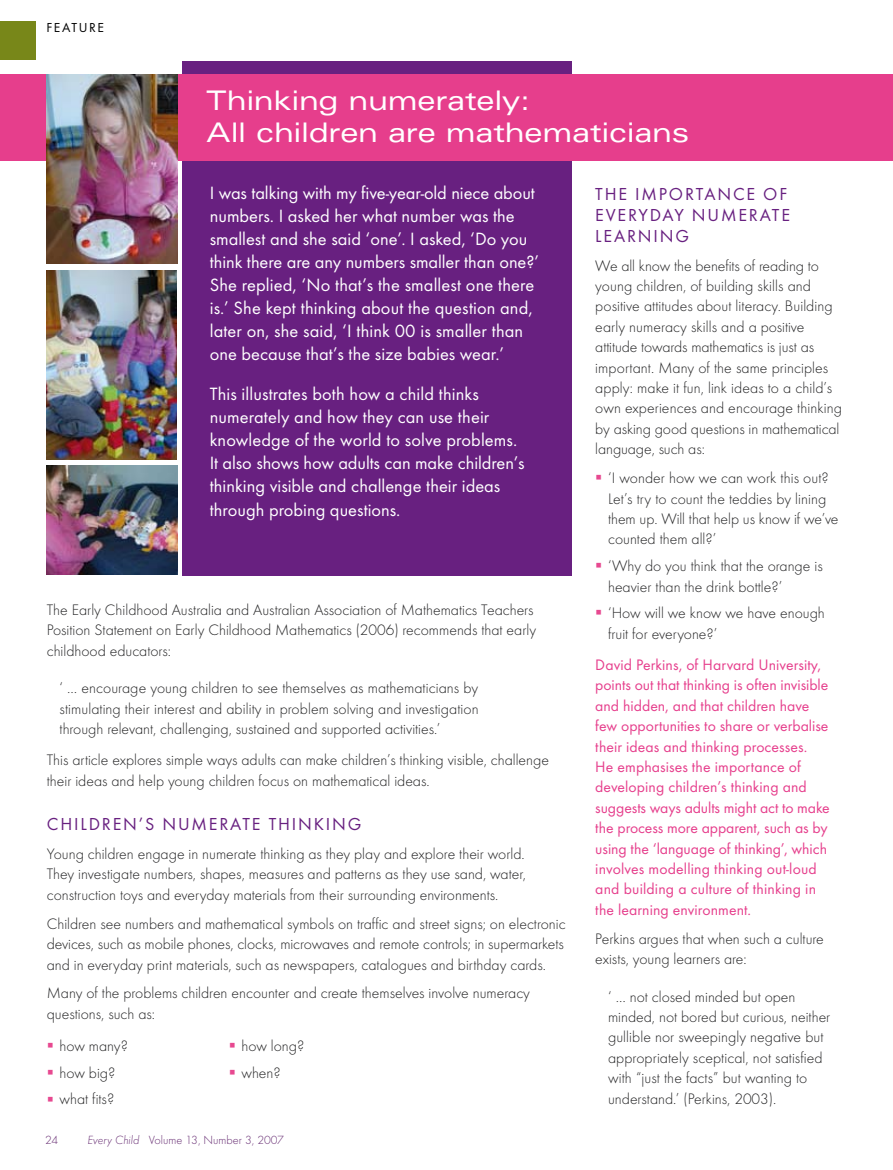
<style>
.page{position:relative;width:893px;height:1170px;background:#fff}
.page>*{position:absolute;margin:0;border:0;box-sizing:border-box;transform-origin:0 0}
.t1{font:expanded 27px/32.4px "Univers";letter-spacing:-.01em;color:#fff}
.t2{font:18.45px/23px "Futura T";color:#fff}
.t3{font:18px/21px "Futura T";letter-spacing:.1em;color:#682080;text-align:justify}
.t4{font:300 15.75px/20.4px "Futura T";color:#212122}
.t5{font:15.75px/20.4px "Futura T";letter-spacing:.005em;color:#e63e8c}
.t6{font:13.5px "Futura T";letter-spacing:.11em;color:#000}
.t7{font:300 12.3px "Futura T";color:#662c72}
.s1{font-style:italic}
</style>
<div class="page">
<div style="left:183px;top:61px;width:389px;height:514px;background:#682080"></div>
<div style="left:0;top:74px;width:893px;height:87px;background:#e63e8c"></div>
<div style="left:0;top:21px;width:36px;height:39px;background:#788719"></div>
<img style="left:47px;top:270px;width:130px;height:189px">
<img style="left:47px;top:465px;width:130px;height:109px">
<img style="left:47px;top:74px;width:130px;height:190px">
<p class="t6" style="left:47px;top:20px;width:57px">feature</p>
<h1 class="t1" style="left:207px;top:83px;width:484px">Thinking numerately:<br>All children are mathematicians</h1>
<p class="t2" style="left:210px;top:181px;width:331px">I was talking with my five-year-old niece about numbers. I asked her what number was the smallest and she said ‘one’. I asked, ‘Do you think there are any numbers smaller than one?’ She replied, ‘No that’s the smallest one there is.’ She kept thinking about the question and, later on, she said, ‘I think 00 is smaller than one because that’s the size babies wear.’</p>
<p class="t2" style="left:210px;top:382px;width:316px">This illustrates both how a child thinks numerately and how they can use their knowledge of the world to solve problems.<br>It also shows how adults can make children’s thinking visible and challenge their ideas through probing questions.</p>
<p class="t4" style="left:47px;top:599px;width:491px">The Early Childhood Australia and Australian Association of Mathematics Teachers<br>Position Statement on Early Childhood Mathematics (2006) recommends that early childhood educators:</p>
<p class="t4" style="left:60px;top:677px;width:421px;text-align:justify">‘ … encourage young children to see themselves as mathematicians by stimulating their interest and ability in problem solving and investigation through relevant, challenging, sustained and supported activities.’</p>
<p class="t4" style="left:47px;top:749px;width:504px">This article explores simple ways adults can make children’s thinking visible, challenge their ideas and help young children focus on mathematical ideas.</p>
<p class="t3" style="left:47px;top:813px;width:312px">Ch ildren’s numerate th inking</p>
<p class="t4" style="left:47px;top:843px;width:481px;text-align:justify">Young children engage in numerate thinking as they play and explore their world.<br>They investigate numbers, shapes, measures and patterns as they use sand, water, construction toys and everyday materials from their surrounding environments.</p>
<p class="t4" style="left:47px;top:913px;width:520px;text-align:justify">Children see numbers and mathematical symbols on traffic and street signs; on electronic devices, such as mobile phones, clocks, microwaves and remote controls; in supermarkets and in everyday print materials, such as newspapers, catalogues and birthday cards.</p>
<p class="t4" style="left:47px;top:982px;width:485px">Many of the problems children encounter and create themselves involve numeracy questions, such as:</p>
<p class="t4" style="left:60px;top:1032px;width:70px;line-height:26.8px">how many? how big? what fits?</p>
<p class="t4" style="left:241px;top:1032px;width:64px;line-height:26.7px">how long? when?</p>
<p class="t7" style="left:45px;top:1132px;width:15px">24</p>
<p class="t7" style="left:88px;top:1132px;width:198px"><span class="s1">Every Child</span> Volume 13, Number 3, 2007</p>
<p class="t3" style="left:595px;top:183px;width:194px;text-indent:40px">importance of everyday numerate learning</p>
<p class="t4" style="left:595px;top:255px;width:248px">We all know the benefits of reading to young children, of building skills and positive attitudes about literacy. Building early numeracy skills and a positive attitude towards mathematics is just as important. Many of the same principles apply: make it fun, link ideas to a child’s own experiences and encourage thinking by asking good questions in mathematical language, such as:</p>
<p class="t4" style="left:608px;top:467px;width:232px">‘I wonder how we can work this out?<br>Let’s try to count the teddies by lining them up. Will that help us know if we’ve counted them all?’</p>
<p class="t4" style="left:608px;top:555px;width:216px">‘Why do you think that the orange is heavier than the drink bottle?’</p>
<p class="t4" style="left:608px;top:602px;width:218px">‘How will we know we have enough fruit for everyone?’</p>
<p class="t5" style="left:595px;top:654px;width:236px">David Perkins, of Harvard U niversity, points out that thinking is often invisible and hidden, and that children have few opportunities to share or verbalise their ideas and thinking processes.<br>He emphasises the importance of developing children’s thinking and suggests ways adults might act to make the process more apparent, such as by using the ‘language of thinking’, which involves modelling thinking out-loud and building a culture of thinking in the learning environment.</p>
<p class="t4" style="left:595px;top:928px;width:230px">Perkins argues that when such a culture exists, young learners are:</p>
<p class="t4" style="left:608px;top:985px;width:224px">‘ … not closed minded but open minded, not bored but curious, neither gullible nor sweepingly negative but appropriately sceptical, not satisfied with “just the facts” but wanting to understand.’ (Perkins, 2003).</p>
<p class="t3" style="left:595px;top:183px;width:12px">The</p>
</div>
